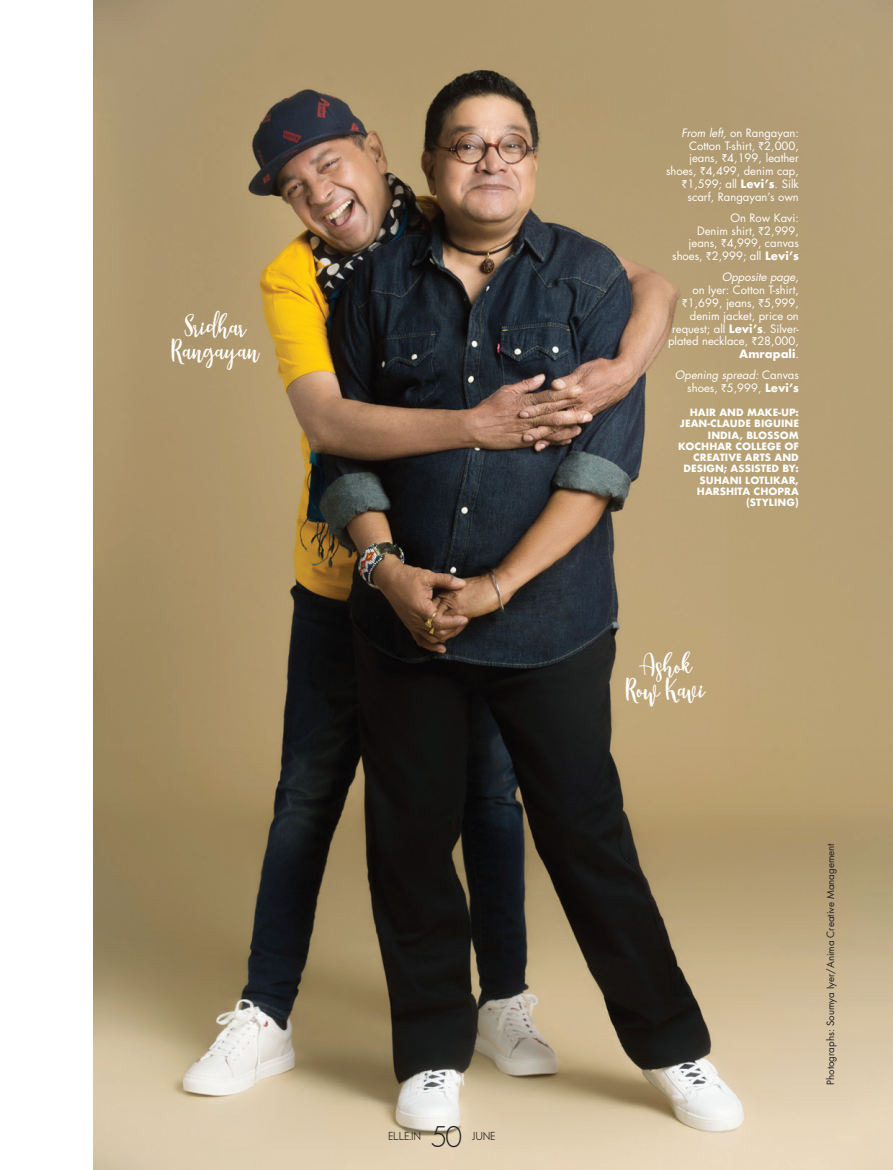
<style>
.page{position:relative;width:893px;height:1170px;background:#fff}
.page>*{position:absolute;margin:0;border:0;box-sizing:border-box;transform-origin:0 0}
.t1{font:27px "Elle Nova C";color:#231f20}
.t2{font:24px/24px "Manda";color:#fff;text-align:center}
.t3{font:11.25px/12.8px "Futura";color:#fff;text-align:right}
.t4{font:italic 11.25px "Futura Std";color:#fff}
.t5{font:11.25px "Futura Std";color:#fff}
.t6{font:500 10.5px "Elle Nova C";letter-spacing:.03em;color:#231f20}
.t7{font:700 9.75px/11.2px "Futura";color:#fff;text-align:right}
.t8{font:9.75px "Futura";color:#231f20}
.s1{font-style:italic}
.s2{font-family:"Rupee"}
.s3{font-weight:700}
.s4{font-family:"Futura Std"}
.s5{font-family:"Futura";font-style:normal}
</style>
<div class="page">
<img style="left:94px;top:0;width:799px;height:1169px">
<h2 class="t2" style="left:172px;top:312px;width:89px">Sridhar<br>Rangayan</h2>
<p class="t6" style="left:389px;top:1130px;width:34px">ELLE.IN</p>
<h1 class="t1" style="left:431px;top:1121px;width:33px">50</h1>
<p class="t6" style="left:472px;top:1130px;width:25px">JUNE</p>
<p class="t5" style="left:681px;top:126px;width:119px"><span class="s1">From left,</span> on Rangayan:</p>
<p class="t3" style="left:666px;top:139px;width:134px">Cotton T-shirt, <span class="s2">`</span>2,000, jeans, <span class="s2">`</span>4,199, leather shoes, <span class="s2">`</span>4,499, denim cap, <span class="s2">`</span>1,599; all <span class="s3">Levi’s</span>. Silk scarf, Rangayan’s own</p>
<p class="t3" style="left:672px;top:211px;width:128px">On Row Kavi:<br>Denim shirt, <span class="s2">`</span>2,999, jeans, <span class="s2">`</span>4,999, canvas shoes, <span class="s2">`</span>2,999; all <span class="s3">Levi’s</span></p>
<p class="t4" style="left:722px;top:270px;width:79px">Opposite page,</p>
<p class="t3" style="left:668px;top:283px;width:132px"><span class="s4">on Iyer:</span> Cotton T-shirt, <span class="s2">`</span>1,699, jeans, <span class="s2">`</span>5,999, denim jacket, price on request; all <span class="s3">Levi’s</span>. Silver&shy;plated necklace, <span class="s2">`</span>28,000,<br><span class="s3">Amrapali</span>.</p>
<p class="t4" style="left:675px;top:368px;width:126px">Opening spread: <span class="s5">Canvas</span></p>
<p class="t3" style="left:687px;top:381px;width:113px">shoes, <span class="s2">`</span>5,999, <span class="s3">Levi’s</span></p>
<p class="t7" style="left:678px;top:406px;width:122px">HAIR AND MAKE-UP:<br>JEAN-CLAUDE BIGUINE<br>INDIA, BLOSSOM<br>KOCHHAR COLLEGE OF<br>CREATIVE ARTS AND<br>DESIGN; ASSISTED BY:<br>SUHANI LOTLIKAR,<br>HARSHITA CHOPRA (STYLING)</p>
<h2 class="t2" style="left:626px;top:651px;width:80px">Ashok<br>Row Kavi</h2>
<p class="t8" style="left:824px;top:1084px;width:243px;rotate:-90deg">Photographs: Soumya Iyer/Anima Creative Management</p>
</div>
